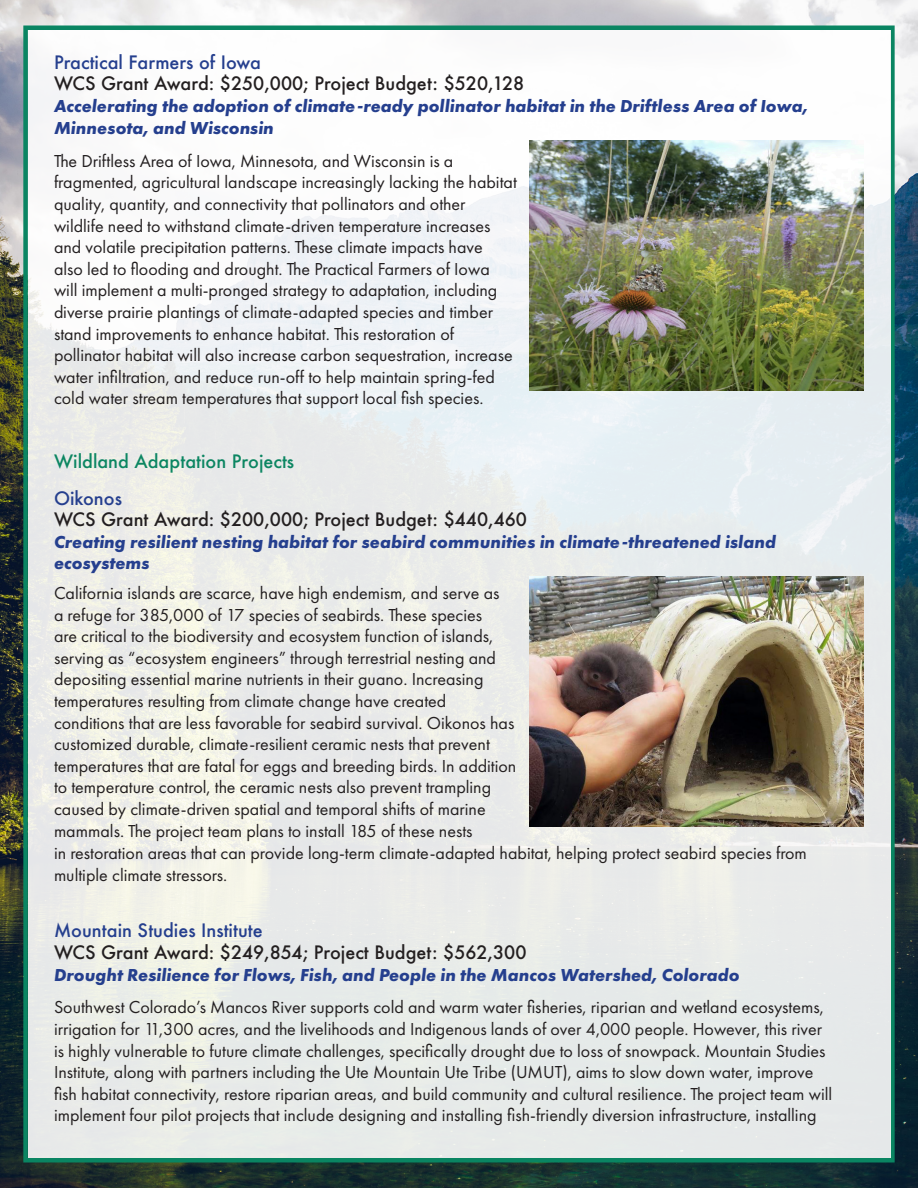
<style>
.page{position:relative;width:918px;height:1188px;background:#fff}
.page>*{position:absolute;margin:0;border:0;box-sizing:border-box;transform-origin:0 0}
.t1{font:18px/21.6px "Futura PT";color:#231f20}
.t2{font:italic 700 18px/21.6px "Futura PT";color:#253f8e}
.t3{font:500 18px "Futura";color:#231f20}
.t4{font:500 18px "Futura";color:#253f8e}
.t5{font:500 18px "Futura";color:#0c8662}
</style>
<div class="page">
<img style="left:0;top:0;width:918px;height:1188px">
<div style="left:28px;top:30px;width:862px;height:1128px;background:linear-gradient(to bottom,#f8f9fb,#e5e7e3)"></div>
<img style="left:529px;top:576px;width:335px;height:251px">
<img style="left:529px;top:140px;width:335px;height:251px">
<p class="t4" style="left:54px;top:50px;width:209px">Practical Farmers of Iowa</p>
<p class="t3" style="left:54px;top:71px;width:472px">WCS Grant Award: $250,000; Project Budget: $520,128</p>
<p class="t2" style="left:54px;top:95px;width:756px">Accelerating the adoption of climate-ready pollinator habitat in the Driftless Area of Iowa,<br>Minnesota, and Wisconsin</p>
<p class="t1" style="left:54px;top:150px;width:464px">The Driftless Area of Iowa, Minnesota, and Wisconsin is a fragmented, agricultural landscape increasingly lacking the habitat quality, quantity, and connectivity that pollinators and other wildlife need to withstand climate-driven temperature increases and volatile precipitation patterns. These climate impacts have<br>also led to flooding and drought. The Practical Farmers of Iowa will implement a multi-pronged strategy to adaptation, including diverse prairie plantings of climate-adapted species and timber stand improvements to enhance habitat. This restoration of pollinator habitat will also increase carbon sequestration, increase water infiltration, and reduce run-off to help maintain spring-fed cold water stream temperatures that support local fish species.</p>
<p class="t5" style="left:54px;top:449px;width:242px">Wildland Adaptation Projects</p>
<p class="t4" style="left:54px;top:485px;width:69px">Oikonos</p>
<p class="t3" style="left:54px;top:507px;width:475px">WCS Grant Award: $200,000; Project Budget: $440,460</p>
<p class="t2" style="left:54px;top:531px;width:724px">Creating resilient nesting habitat for seabird communities in climate-threatened island ecosystems</p>
<p class="t1" style="left:54px;top:582px;width:464px">California islands are scarce, have high endemism, and serve as<br>a refuge for 385,000 of 17 species of seabirds. These species<br>are critical to the biodiversity and ecosystem function of islands, serving as “ecosystem engineers” through terrestrial nesting and depositing essential marine nutrients in their guano. Increasing temperatures resulting from climate change have created conditions that are less favorable for seabird survival. Oikonos has customized durable, climate-resilient ceramic nests that prevent temperatures that are fatal for eggs and breeding birds. In addition to temperature control, the ceramic nests also prevent trampling caused by climate-driven spatial and temporal shifts of marine mammals. The project team plans to install 185 of these nests</p>
<p class="t1" style="left:54px;top:843px;width:754px">in restoration areas that can provide long-term climate-adapted habitat, helping protect seabird species from multiple climate stressors.</p>
<p class="t4" style="left:54px;top:918px;width:210px">Mountain Studies Institute</p>
<p class="t3" style="left:54px;top:940px;width:474px">WCS Grant Award: $249,854; Project Budget: $562,300</p>
<p class="t2" style="left:54px;top:964px;width:687px">Drought Resilience for Flows, Fish, and People in the Mancos Watershed, Colorado</p>
<p class="t1" style="left:54px;top:996px;width:780px">Southwest Colorado’s Mancos River supports cold and warm water fisheries, riparian and wetland ecosystems, irrigation for 11,300 acres, and the livelihoods and Indigenous lands of over 4,000 people. However, this river is highly vulnerable to future climate challenges, specifically drought due to loss of snowpack. Mountain Studies Institute, along with partners including the Ute Mountain Ute Tribe (UMUT), aims to slow down water, improve fish habitat connectivity, restore riparian areas, and build community and cultural resilience. The project team will implement four pilot projects that include designing and installing fish-friendly diversion infrastructure, installing</p>
</div>
